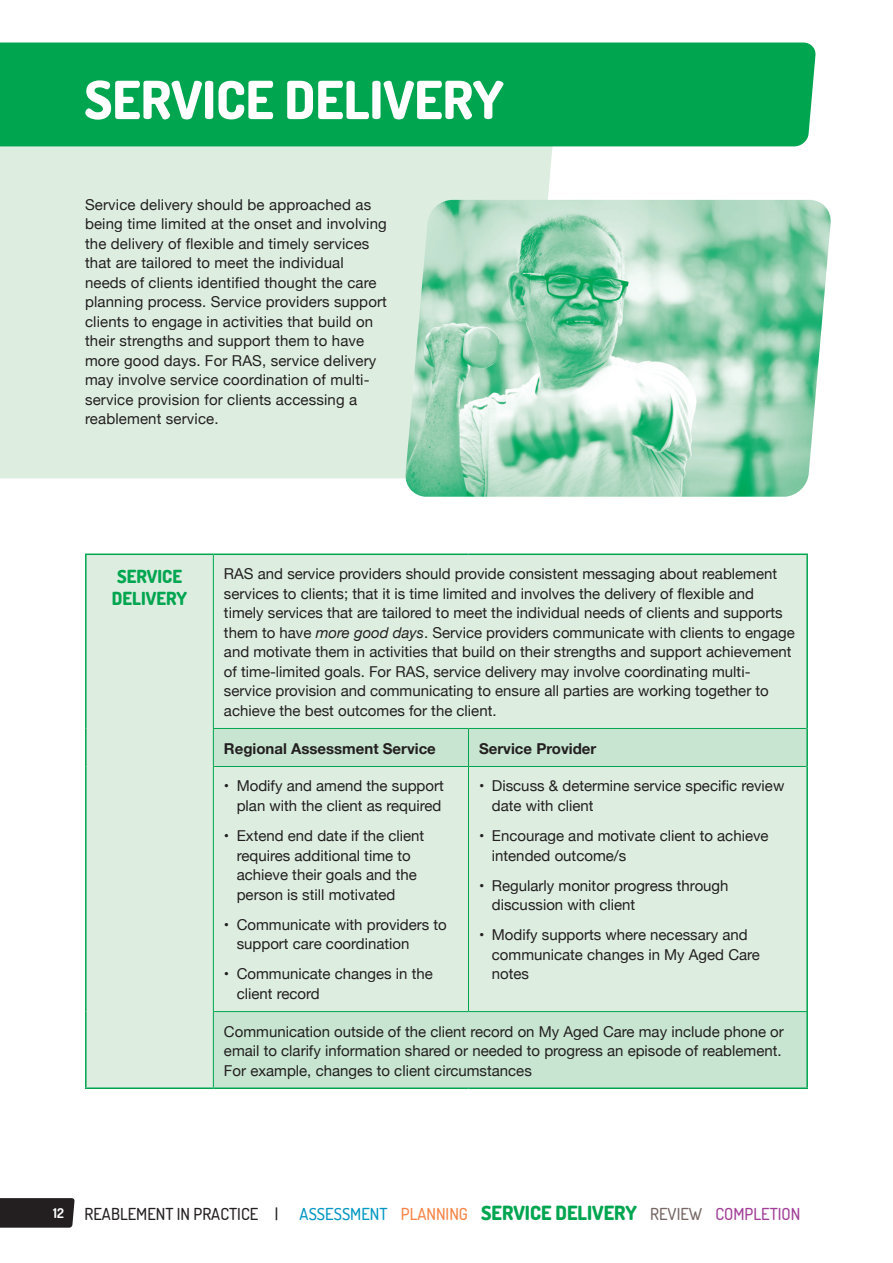
<style>
.page{position:relative;width:893px;height:1263px;background:#fff}
.page>*{position:absolute;margin:0;border:0;box-sizing:border-box;transform-origin:0 0}
.t1{font:800 52.5px "Dosis";color:#fff}
.t2{font:800 19.5px "Dosis";color:#00a54f}
.t3{font:800 18px/21.6px "Dosis";color:#00a54f}
.t4{font:500 16.5px "Dosis";color:#231f20}
.t5{font:15px/19.5px "Helvetica Neue";color:#231f20}
.t6{font:700 15px "Helvetica Neue";color:#231f20}
.s1{font-style:italic}
.s2{font-weight:700;font-size:13.5px;color:#fff}
.s3{font-weight:500;font-size:16.5px;color:#0096c2}
.s4{font-weight:500;font-size:16.5px;color:#f58345}
.s5{font-weight:500;font-size:16.5px;color:#746764}
.s6{font-weight:500;font-size:16.5px;color:#a13d96}
</style>
<div class="page">
<svg style="left:0;top:1198px;width:75px;height:30px"></svg>
<div style="left:0;top:146px;width:553px;height:332px;background:#ddeee1"></div>
<div style="left:0;top:43px;width:816px;height:103px;background:#00a54f"></div>
<img style="left:404px;top:200px;width:427px;height:297px">
<div style="left:87px;top:555px;width:719px;height:532px;background:#ddeee1"></div>
<svg style="left:214px;top:729px;width:592px;height:358px;fill:#ddeee1"></svg>
<hr style="left:85px;top:553px;width:128px;height:2px;background:#00a54f">
<hr style="left:85px;top:555px;width:2px;height:173px;background:#00a54f">
<hr style="left:85px;top:728px;width:2px;height:38px;background:#00a54f">
<hr style="left:85px;top:766px;width:2px;height:245px;background:#00a54f">
<hr style="left:85px;top:1011px;width:2px;height:76px;background:#00a54f">
<hr style="left:85px;top:1087px;width:128px;height:2px;background:#00a54f">
<hr style="left:213px;top:553px;width:255px;height:2px;background:#00a54f">
<hr style="left:468px;top:553px;width:340px;height:2px;background:#00a54f">
<hr style="left:806px;top:555px;width:2px;height:173px;background:#00a54f">
<hr style="left:806px;top:728px;width:2px;height:38px;background:#00a54f">
<hr style="left:806px;top:766px;width:2px;height:245px;background:#00a54f">
<hr style="left:213px;top:555px;width:1px;height:173px;background:#00a54f">
<hr style="left:213px;top:728px;width:255px;height:1px;background:#00a54f">
<hr style="left:213px;top:729px;width:1px;height:37px;background:#00a54f">
<hr style="left:468px;top:728px;width:338px;height:1px;background:#00a54f">
<hr style="left:468px;top:729px;width:1px;height:37px;background:#00a54f">
<hr style="left:213px;top:766px;width:255px;height:1px;background:#00a54f">
<hr style="left:213px;top:767px;width:1px;height:244px;background:#00a54f">
<hr style="left:468px;top:766px;width:338px;height:1px;background:#00a54f">
<hr style="left:468px;top:767px;width:1px;height:244px;background:#00a54f">
<hr style="left:213px;top:1011px;width:255px;height:1px;background:#00a54f">
<hr style="left:213px;top:1012px;width:1px;height:75px;background:#00a54f">
<hr style="left:468px;top:1011px;width:340px;height:1px;background:#00a54f">
<hr style="left:806px;top:1012px;width:2px;height:75px;background:#00a54f">
<hr style="left:213px;top:1087px;width:255px;height:2px;background:#00a54f">
<hr style="left:468px;top:1087px;width:340px;height:2px;background:#00a54f">
<h1 class="t1" style="left:84px;top:66px;width:421px">SERVICE DELIVERY</h1>
<p class="t5" style="left:85px;top:196px;width:303px">Service delivery should be approached as being time limited at the onset and involving the delivery of flexible and timely services that are tailored to meet the individual needs of clients identified thought the care planning process. Service providers support clients to engage in activities that build on their strengths and support them to have more good days. For RAS, service delivery may involve service coordination of multi&shy;service provision for clients accessing a reablement service.</p>
<p class="t3" style="left:112px;top:566px;width:77px">SERVICE<br>DELIVERY</p>
<p class="t5" style="left:224px;top:565px;width:572px">RAS and service providers should provide consistent messaging about reablement services to clients; that it is time limited and involves the delivery of flexible and timely services that are tailored to meet the individual needs of clients and supports them to have <span class="s1">more good days</span>. Service providers communicate with clients to engage and motivate them in activities that build on their strengths and support achievement of time-limited goals. For RAS, service delivery may involve coordinating multi&shy;service provision and communicating to ensure all parties are working together to achieve the best outcomes for the client.</p>
<p class="t6" style="left:224px;top:737px;width:213px">Regional Assessment Service</p>
<p class="t6" style="left:479px;top:737px;width:119px">Service Provider</p>
<p class="t5" style="left:224px;top:777px;width:221px;text-align:right">• Modify and amend the support plan with the client as required</p>
<p class="t5" style="left:237px;top:827px;width:189px;text-indent:-13px">• Extend end date if the client requires additional time to achieve their goals and the person is still motivated</p>
<p class="t5" style="left:237px;top:915px;width:212px;text-indent:-13px">• Communicate with providers to support care coordination</p>
<p class="t5" style="left:237px;top:965px;width:198px;text-indent:-13px">• Communicate changes in the client record</p>
<p class="t5" style="left:492px;top:777px;width:294px;text-indent:-13px">• Discuss &amp; determine service specific review date with client</p>
<p class="t5" style="left:492px;top:827px;width:278px;text-indent:-13px">• Encourage and motivate client to achieve intended outcome/s</p>
<p class="t5" style="left:492px;top:876px;width:238px;text-indent:-13px">• Regularly monitor progress through discussion with client</p>
<p class="t5" style="left:492px;top:926px;width:270px;text-indent:-13px">• Modify supports where necessary and communicate changes in My Aged Care notes</p>
<p class="t5" style="left:224px;top:1022px;width:561px">Communication outside of the client record on My Aged Care may include phone or email to clarify information shared or needed to progress an episode of reablement.<br>For example, changes to client circumstances</p>
<p class="t4" style="left:53px;top:1204px;width:226px"><span class="s2">12</span> REABLEMENT IN PRACTICE |</p>
<h2 class="t2" style="left:300px;top:1201px;width:502px"><span class="s3">ASSESSMENT</span> <span class="s4">PLANNING</span> SERVICE DELIVERY <span class="s5">REVIEW</span> <span class="s6">COMPLETION</span></h2>
</div>
